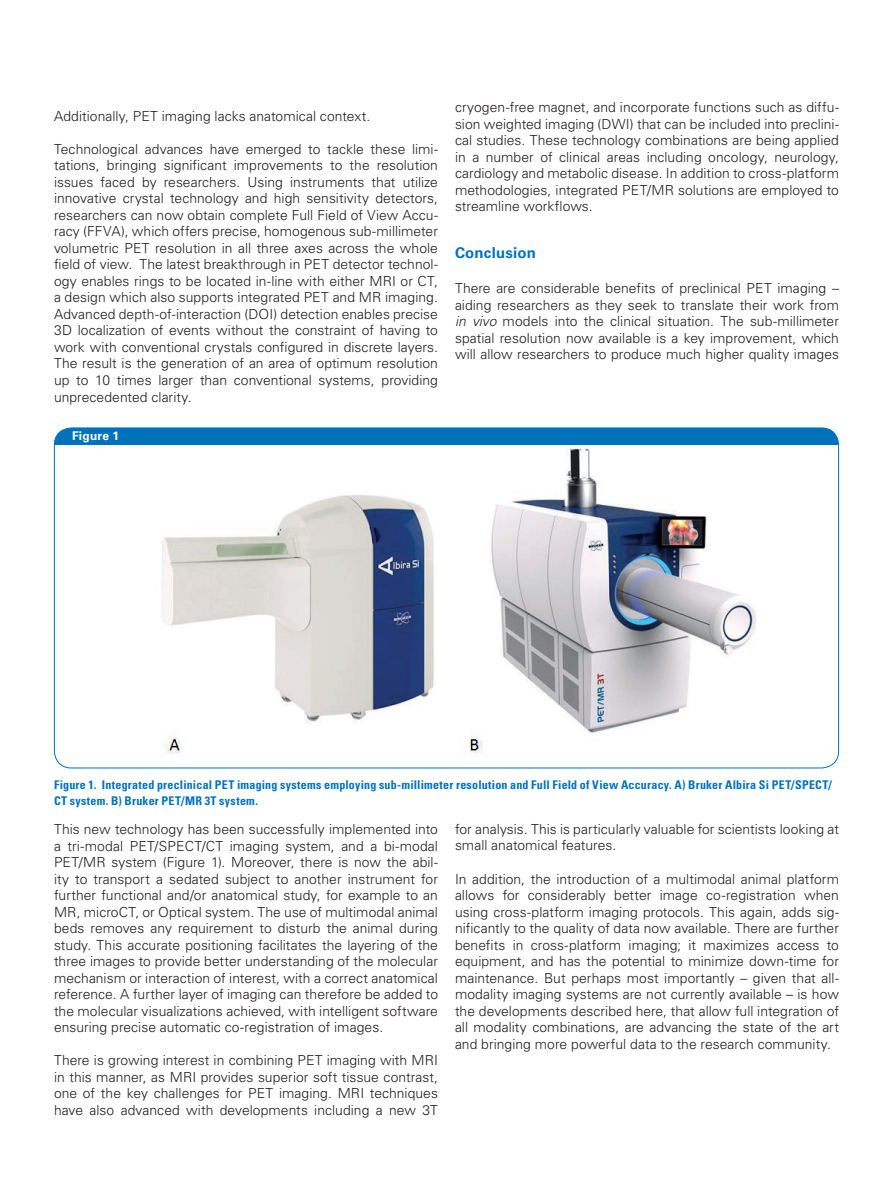
<style>
.page{position:relative;width:893px;height:1187px;background:#fff}
.page>*{position:absolute;margin:0;border:0;box-sizing:border-box;transform-origin:0 0}
.t1{font:700 15px "Univers LT Std";letter-spacing:.015em;color:#0072bc}
.t2{font:300 13.8px/16.5px "Univers LT Std";color:#231f20;text-align:justify}
.t3{font:700 condensed 12px/15.8px "Univers LT Std";letter-spacing:.02em;color:#0072bc}
.t4{font:700 12px "Univers LT Std";letter-spacing:.02em;color:#fff}
.s1{font-style:italic}
</style>
<div class="page">
<div style="left:54px;top:428px;width:785px;height:16px;background:#0072bc"></div>
<img style="left:161px;top:446px;width:596px;height:308px">
<p class="t2" style="left:54px;top:108px;width:318px">Additionally, PET imaging lacks anatomical context.</p>
<p class="t2" style="left:54px;top:141px;width:385px">Technological advances have emerged to tackle these limi&shy;tations, bringing significant improvements to the resolution issues faced by researchers. Using instruments that utilize innovative crystal technology and high sensitivity detectors, researchers can now obtain complete Full Field of View Accu&shy;racy (FFVA), which offers precise, homogenous sub-millimeter volumetric PET resolution in all three axes across the whole field of view. The latest breakthrough in PET detector technol&shy;ogy enables rings to be located in-line with either MRI or CT, a design which also supports integrated PET and MR imaging.<br>Advanced depth-of-interaction (DOI) detection enables precise 3D localization of events without the constraint of having to work with conventional crystals configured in discrete layers.<br>The result is the generation of an area of optimum resolution up to 10 times larger than conventional systems, providing unprecedented clarity.</p>
<p class="t4" style="left:72px;top:429px;width:49px">Figure 1</p>
<p class="t2" style="left:455px;top:99px;width:385px">cryogen-free magnet, and incorporate functions such as diffu&shy;sion weighted imaging (DWI) that can be included into preclini&shy;cal studies. These technology combinations are being applied in a number of clinical areas including oncology, neurology, cardiology and metabolic disease. In addition to cross-platform methodologies, integrated PET/MR solutions are employed to streamline workflows.</p>
<p class="t1" style="left:455px;top:244px;width:83px">Conclusion</p>
<p class="t2" style="left:455px;top:280px;width:385px">There are considerable benefits of preclinical PET imaging – aiding researchers as they seek to translate their work from <span class="s1">in vivo</span> models into the clinical situation. The sub-millimeter spatial resolution now available is a key improvement, which will allow researchers to produce much higher quality images</p>
<p class="t3" style="left:54px;top:777px;width:779px">Figure 1. Integrated preclinical PET imaging systems employing sub-millimeter resolution and Full Field of View Accuracy. A) Bruker Albira Si PET/SPECT/<br>CT system. B) Bruker PET/MR 3T system.</p>
<p class="t2" style="left:54px;top:820px;width:386px">This new technology has been successfully implemented into a tri-modal PET/SPECT/CT imaging system, and a bi-modal PET/MR system (Figure 1). Moreover, there is now the abil&shy;ity to transport a sedated subject to another instrument for further functional and/or anatomical study, for example to an MR, microCT, or Optical system. The use of multimodal animal beds removes any requirement to disturb the animal during study. This accurate positioning facilitates the layering of the three images to provide better understanding of the molecular mechanism or interaction of interest, with a correct anatomical reference. A further layer of imaging can therefore be added to the molecular visualizations achieved, with intelligent software ensuring precise automatic co-registration of images.</p>
<p class="t2" style="left:54px;top:1051px;width:385px">There is growing interest in combining PET imaging with MRI in this manner, as MRI provides superior soft tissue contrast, one of the key challenges for PET imaging. MRI techniques have also advanced with developments including a new 3T</p>
<p class="t2" style="left:455px;top:820px;width:385px">for analysis. This is particularly valuable for scientists looking at small anatomical features.</p>
<p class="t2" style="left:455px;top:870px;width:386px">In addition, the introduction of a multimodal animal platform allows for considerably better image co-registration when using cross-platform imaging protocols. This again, adds sig&shy;nificantly to the quality of data now available. There are further benefits in cross-platform imaging; it maximizes access to equipment, and has the potential to minimize down-time for maintenance. But perhaps most importantly – given that all&shy;modality imaging systems are not currently available – is how the developments described here, that allow full integration of all modality combinations, are advancing the state of the art and bringing more powerful data to the research community.</p>
</div>
